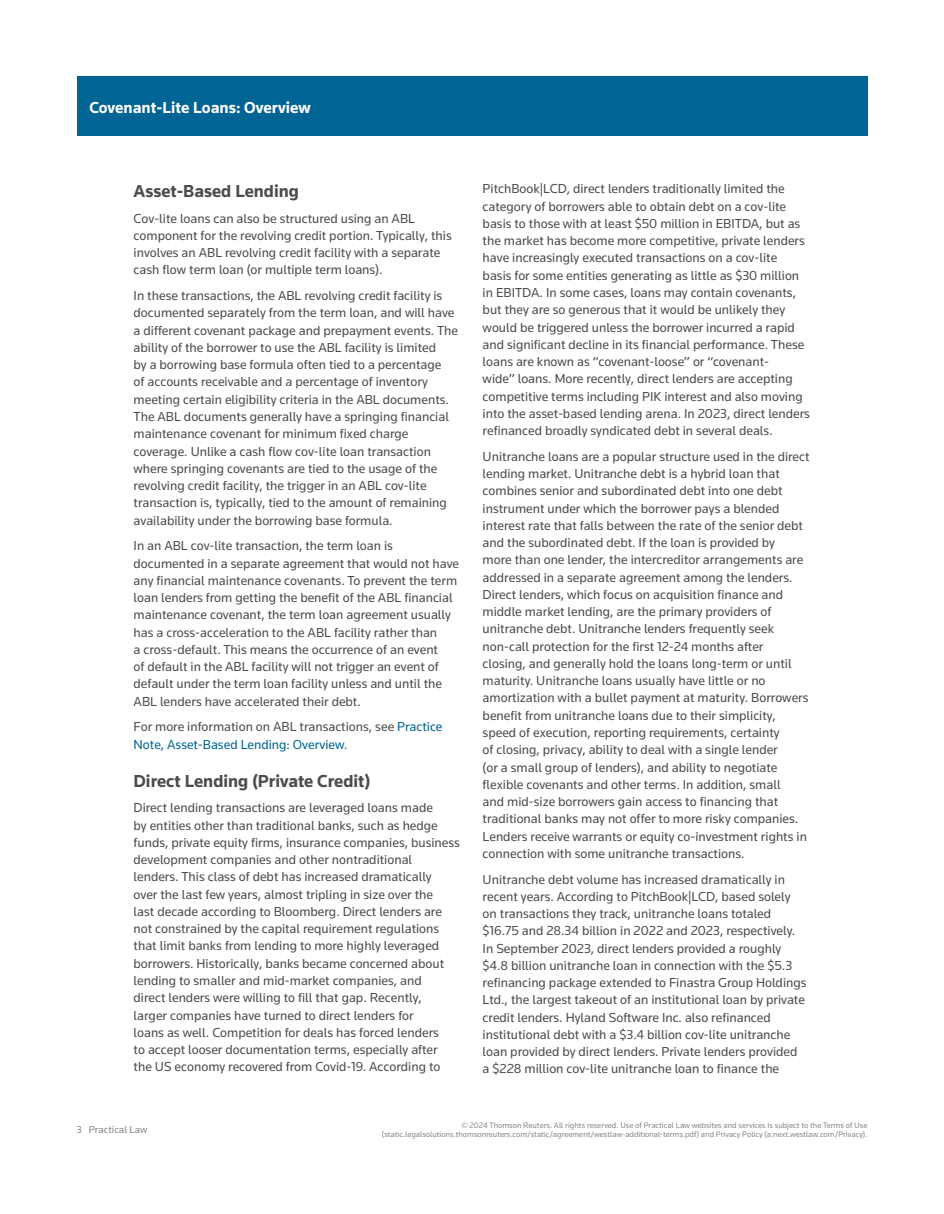
<style>
.page{position:relative;width:944px;height:1214px;background:#fff}
.page>*{position:absolute;margin:0;border:0;box-sizing:border-box;transform-origin:0 0}
.t1{font:700 18px "Knowledge";color:#4b4c4d}
.t2{font:700 16.5px "Knowledge";color:#fff}
.t3{font:13.5px/17.2px "Knowledge";color:#4b4c4d}
.t4{font:10.5px "Knowledge";color:#86888b}
.t5{font:8.25px/9.8px "Knowledge";color:#86888b;text-align:right}
.s1{color:#006494}
</style>
<div class="page">
<div style="left:77px;top:77px;width:790px;height:59px;background:#006494"></div>
<p class="t2" style="left:89px;top:97px;width:223px">Covenant-Lite Loans: Overview</p>
<h1 class="t1" style="left:134px;top:180px;width:167px">Asset-Based Lending</h1>
<p class="t3" style="left:134px;top:209px;width:320px">Cov-lite loans can also be structured using an ABL component for the revolving credit portion. Typically, this involves an ABL revolving credit facility with a separate cash flow term loan (or multiple term loans).</p>
<p class="t3" style="left:134px;top:287px;width:326px">In these transactions, the ABL revolving credit facility is documented separately from the term loan, and will have a different covenant package and prepayment events. The ability of the borrower to use the ABL facility is limited<br>by a borrowing base formula often tied to a percentage<br>of accounts receivable and a percentage of inventory meeting certain eligibility criteria in the ABL documents.<br>The ABL documents generally have a springing financial maintenance covenant for minimum fixed charge coverage. Unlike a cash flow cov-lite loan transaction where springing covenants are tied to the usage of the revolving credit facility, the trigger in an ABL cov-lite transaction is, typically, tied to the amount of remaining availability under the borrowing base formula.</p>
<p class="t3" style="left:134px;top:537px;width:327px">In an ABL cov-lite transaction, the term loan is documented in a separate agreement that would not have any financial maintenance covenants. To prevent the term loan lenders from getting the benefit of the ABL financial maintenance covenant, the term loan agreement usually has a cross-acceleration to the ABL facility rather than<br>a cross-default. This means the occurrence of an event<br>of default in the ABL facility will not trigger an event of default under the term loan facility unless and until the ABL lenders have accelerated their debt.</p>
<p class="t3" style="left:134px;top:718px;width:310px">For more information on ABL transactions, see <span class="s1">Practice<br>Note, Asset-Based Lending: Overview</span>.</p>
<h1 class="t1" style="left:134px;top:769px;width:238px">Direct Lending (Private Credit)</h1>
<p class="t3" style="left:134px;top:799px;width:328px">Direct lending transactions are leveraged loans made<br>by entities other than traditional banks, such as hedge funds, private equity firms, insurance companies, business development companies and other nontraditional lenders. This class of debt has increased dramatically<br>over the last few years, almost tripling in size over the<br>last decade according to Bloomberg. Direct lenders are not constrained by the capital requirement regulations that limit banks from lending to more highly leveraged borrowers. Historically, banks became concerned about lending to smaller and mid-market companies, and<br>direct lenders were willing to fill that gap. Recently,<br>larger companies have turned to direct lenders for<br>loans as well. Competition for deals has forced lenders<br>to accept looser documentation terms, especially after<br>the US economy recovered from Covid-19. According to</p>
<p class="t3" style="left:482px;top:180px;width:329px">PitchBook|LCD, direct lenders traditionally limited the category of borrowers able to obtain debt on a cov-lite basis to those with at least $50 million in EBITDA, but as the market has become more competitive, private lenders have increasingly executed transactions on a cov-lite<br>basis for some entities generating as little as $30 million in EBITDA. In some cases, loans may contain covenants, but they are so generous that it would be unlikely they would be triggered unless the borrower incurred a rapid and significant decline in its financial performance. These loans are known as “covenant-loose” or “covenant-<br>wide” loans. More recently, direct lenders are accepting competitive terms including PIK interest and also moving into the asset-based lending arena. In 2023, direct lenders refinanced broadly syndicated debt in several deals.</p>
<p class="t3" style="left:482px;top:447px;width:328px">Unitranche loans are a popular structure used in the direct lending market. Unitranche debt is a hybrid loan that combines senior and subordinated debt into one debt instrument under which the borrower pays a blended interest rate that falls between the rate of the senior debt and the subordinated debt. If the loan is provided by<br>more than one lender, the intercreditor arrangements are addressed in a separate agreement among the lenders.<br>Direct lenders, which focus on acquisition finance and middle market lending, are the primary providers of unitranche debt. Unitranche lenders frequently seek non-call protection for the first 12-24 months after closing, and generally hold the loans long-term or until maturity. Unitranche loans usually have little or no amortization with a bullet payment at maturity. Borrowers benefit from unitranche loans due to their simplicity, speed of execution, reporting requirements, certainty<br>of closing, privacy, ability to deal with a single lender<br>(or a small group of lenders), and ability to negotiate flexible covenants and other terms. In addition, small<br>and mid-size borrowers gain access to financing that traditional banks may not offer to more risky companies.<br>Lenders receive warrants or equity co-investment rights in connection with some unitranche transactions.</p>
<p class="t3" style="left:482px;top:870px;width:325px">Unitranche debt volume has increased dramatically in recent years. According to PitchBook|LCD, based solely on transactions they track, unitranche loans totaled $16.75 and 28.34 billion in 2022 and 2023, respectively.<br>In September 2023, direct lenders provided a roughly $4.8 billion unitranche loan in connection with the $5.3 refinancing package extended to Finastra Group Holdings Ltd., the largest takeout of an institutional loan by private credit lenders. Hyland Software Inc. also refinanced institutional debt with a $3.4 billion cov-lite unitranche loan provided by direct lenders. Private lenders provided a $228 million cov-lite unitranche loan to finance the</p>
<p class="t4" style="left:77px;top:1123px;width:72px">3 Practical Law</p>
<p class="t5" style="left:382px;top:1119px;width:487px">© 2024 Thomson Reuters. All rights reserved. Use of Practical Law websites and services is subject to the Terms of Use (static.legalsolutions.thomsonreuters.com/static/agreement/westlaw-additional-terms.pdf) and Privacy Policy (a.next.westlaw.com/Privacy).</p>
</div>
